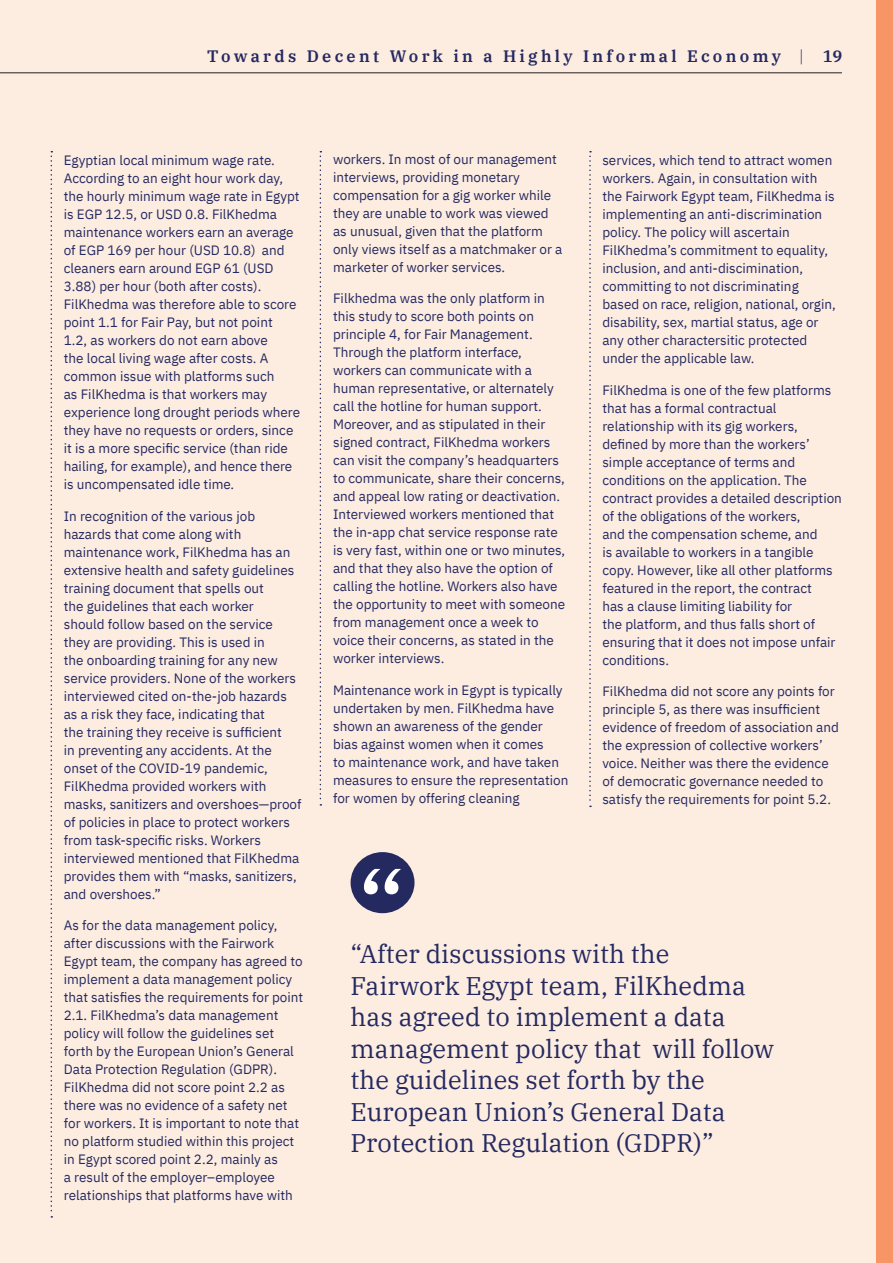
<style>
.page{position:relative;width:893px;height:1263px;background:#fff}
.page>*{position:absolute;margin:0;border:0;box-sizing:border-box;transform-origin:0 0}
.Standfirst{font:25.5px/31.5px "IBM Plex Serif";color:#242960}
.t1{font:600 16.5px "IBM Plex Serif";letter-spacing:.2em;color:#242960}
.Body_Text{font:13.5px/18px "IBM Plex Sans";color:#242960}
.s1{font-weight:300}
</style>
<div class="page">
<hr style="left:0;top:0;width:1px;height:1263px;background:#fdede1">
<div style="left:1px;top:0;width:892px;height:1263px;background:#fdede1"></div>
<svg style="left:51px;top:151px;width:1px;height:1066px"></svg>
<svg style="left:320px;top:151px;width:1px;height:655px"></svg>
<svg style="left:589px;top:151px;width:2px;height:656px"></svg>
<div style="left:351px;top:852px;width:63px;height:61px;background:#242960;border-radius:50%"></div>
<svg style="left:364px;top:869px;width:37px;height:25px"></svg>
<hr style="left:0;top:72px;width:842px;height:1px;background:#231f20">
<div style="left:876px;top:0;width:17px;height:1263px;background:#f79566"></div>
<p class="t1" style="left:207px;top:43px;width:637px">Towards Decent Work in a Highly Informal Economy <span class="s1">|</span> 19</p>
<p class="Body_Text" style="left:64px;top:150px;width:238px">Egyptian local minimum wage rate.<br>According to an eight hour work day, the hourly minimum wage rate in Egypt is EGP 12.5, or USD 0.8. FilKhedma maintenance workers earn an average of EGP 169 per hour (USD 10.8) and cleaners earn around EGP 61 (USD 3.88) per hour (both after costs).<br>FilKhedma was therefore able to score point 1.1 for Fair Pay, but not point<br>1.2, as workers do not earn above<br>the local living wage after costs. A common issue with platforms such<br>as FilKhedma is that workers may experience long drought periods where they have no requests or orders, since it is a more specific service (than ride hailing, for example), and hence there is uncompensated idle time.</p>
<p class="Body_Text" style="left:64px;top:506px;width:239px">In recognition of the various job hazards that come along with maintenance work, FilKhedma has an extensive health and safety guidelines training document that spells out<br>the guidelines that each worker<br>should follow based on the service they are providing. This is used in<br>the onboarding training for any new service providers. None of the workers interviewed cited on-the-job hazards as a risk they face, indicating that<br>the training they receive is sufficient<br>in preventing any accidents. At the onset of the COVID-19 pandemic, FilKhedma provided workers with masks, sanitizers and overshoes—proof of policies in place to protect workers from task-specific risks. Workers interviewed mentioned that FilKhedma provides them with “masks, sanitizers, and overshoes.”</p>
<p class="Body_Text" style="left:64px;top:915px;width:241px">As for the data management policy, after discussions with the Fairwork Egypt team, the company has agreed to implement a data management policy that satisfies the requirements for point 2.1. FilKhedma’s data management policy will follow the guidelines set forth by the European Union’s General Data Protection Regulation (GDPR).<br>FilKhedma did not score point 2.2 as there was no evidence of a safety net for workers. It is important to note that no platform studied within this project in Egypt scored point 2.2, mainly as<br>a result of the employer–employee relationships that platforms have with</p>
<p class="Body_Text" style="left:333px;top:149px;width:231px">workers. In most of our management interviews, providing monetary compensation for a gig worker while they are unable to work was viewed as unusual, given that the platform only views itself as a matchmaker or a marketer of worker services.</p>
<p class="Body_Text" style="left:333px;top:288px;width:234px">Filkhedma was the only platform in this study to score both points on principle 4, for Fair Management.<br>Through the platform interface, workers can communicate with a human representative, or alternately call the hotline for human support.<br>Moreover, and as stipulated in their signed contract, FilKhedma workers can visit the company’s headquarters to communicate, share their concerns, and appeal low rating or deactivation.<br>Interviewed workers mentioned that the in-app chat service response rate is very fast, within one or two minutes, and that they also have the option of calling the hotline. Workers also have the opportunity to meet with someone from management once a week to voice their concerns, as stated in the worker interviews.</p>
<p class="Body_Text" style="left:333px;top:680px;width:237px">Maintenance work in Egypt is typically undertaken by men. FilKhedma have shown an awareness of the gender bias against women when it comes<br>to maintenance work, and have taken measures to ensure the representation for women by offering cleaning</p>
<p class="Body_Text" style="left:602px;top:150px;width:235px">services, which tend to attract women workers. Again, in consultation with the Fairwork Egypt team, FilKhedma is implementing an anti-discrimination policy. The policy will ascertain FilKhedma’s commitment to equality, inclusion, and anti-discimination, committing to not discriminating based on race, religion, national, orgin, disability, sex, martial status, age or any other charactersitic protected under the applicable law.</p>
<p class="Body_Text" style="left:602px;top:380px;width:241px">FilKhedma is one of the few platforms that has a formal contractual relationship with its gig workers, defined by more than the workers’ simple acceptance of terms and conditions on the application. The contract provides a detailed description of the obligations of the workers,<br>and the compensation scheme, and<br>is available to workers in a tangible copy. However, like all other platforms featured in the report, the contract<br>has a clause limiting liability for<br>the platform, and thus falls short of ensuring that it does not impose unfair conditions.</p>
<p class="Body_Text" style="left:602px;top:681px;width:238px">FilKhedma did not score any points for principle 5, as there was insufficient evidence of freedom of association and the expression of collective workers’ voice. Neither was there the evidence of democratic governance needed to satisfy the requirements for point 5.2.</p>
<p class="Standfirst" style="left:351px;top:936px;width:425px">“After discussions with the<br>Fairwork Egypt team, FilKhedma has agreed to implement a data management policy that will follow the guidelines set forth by the<br>European Union’s General Data<br>Protection Regulation (GDPR)”</p>
</div>
